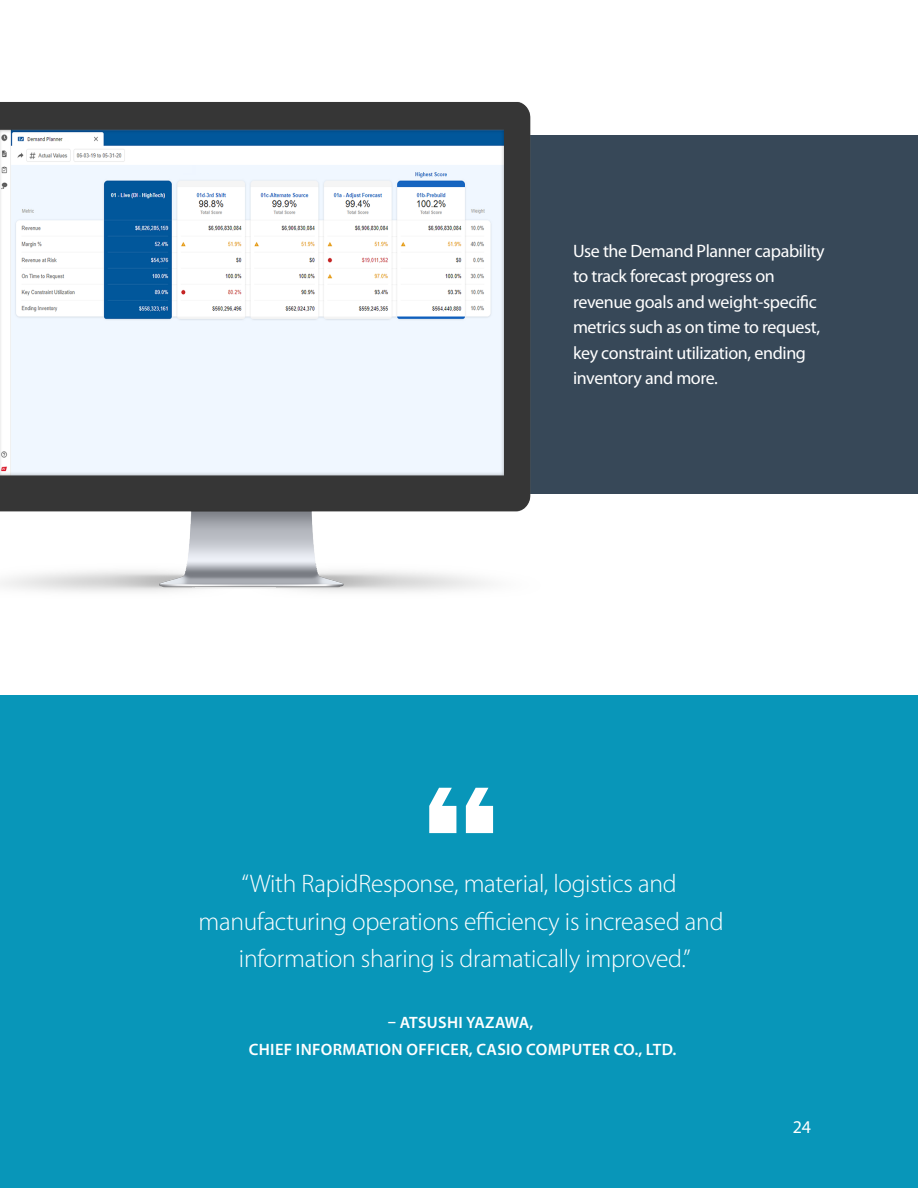
<style>
.page{position:relative;width:918px;height:1188px;background:#fff}
.page>*{position:absolute;margin:0;border:0;box-sizing:border-box;transform-origin:0 0}
.t1{font:300 25.5px/37.5px "Myriad Pro";letter-spacing:-.01em;color:#fff;text-align:center}
.Callout_reverse_smal{font:18px/25.5px "Myriad Pro";letter-spacing:-.02em;color:#fff}
.Callout_Source{font:600 16.5px/27px "Myriad Pro";letter-spacing:.02em;color:#fff;text-align:center}
</style>
<div class="page">
<div style="left:21px;top:135px;width:897px;height:359px;background:#374858"></div>
<img style="left:0;top:102px;width:531px;height:490px">
<div style="left:0;top:696px;width:918px;height:492px;background:#0896b9"></div>
<svg style="left:466px;top:788px;width:27px;height:45px"></svg>
<svg style="left:429px;top:788px;width:27px;height:45px"></svg>
<p class="Callout_reverse_smal" style="left:573px;top:237px;width:253px">Use the Demand Planner capability to track forecast progress on revenue goals and weight-specific metrics such as on time to request, key constraint utilization, ending inventory and more.</p>
<p class="t1" style="left:199px;top:866px;width:526px">“With RapidResponse, material, logistics and manufacturing operations efficiency is increased and information sharing is dramatically improved.”</p>
<p class="Callout_Source" style="left:249px;top:1009px;width:429px">– ATSUSHI YAZAWA,<br>CHIEF INFORMATION OFFICER, CASIO COMPUTER CO., LTD.</p>
<p class="Callout_reverse_smal" style="left:793px;top:1114px;width:20px">24</p>
</div>
